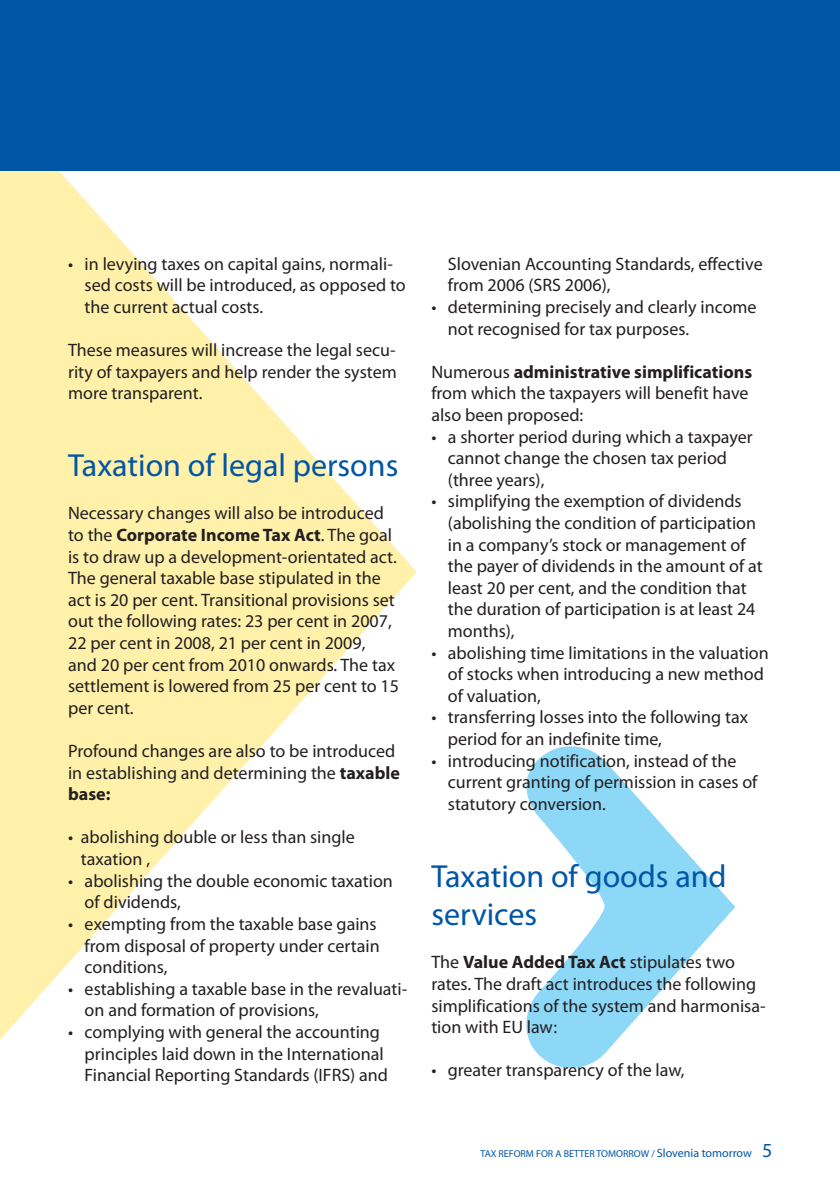
<style>
.page{position:relative;width:840px;height:1191px;background:#fff}
.page>*{position:absolute;margin:0;border:0;box-sizing:border-box;transform-origin:0 0}
.t1{font:32px/38.4px "Myriad Pro";color:#0155a5}
.t2{font:18px/21.6px "Myriad Pro";color:#231f20}
.t3{font:10px "Myriad Pro";color:#0155a5}
.s1{font-weight:700}
.s2{font-size:12px}
.s3{font-size:20px}
</style>
<div class="page">
<svg style="left:526px;top:746px;width:208px;height:321px;fill:#8dd7f7"></svg>
<svg style="left:0;top:170px;width:416px;height:869px;fill:#fff0aa"></svg>
<div style="left:0;top:0;width:839px;height:170px;background:#0155a5"></div>
<p class="t2" style="left:85px;top:253px;width:322px;text-indent:-17px">• in levying taxes on capital gains, normali&shy;sed costs will be introduced, as opposed to the current actual costs.</p>
<p class="t2" style="left:68px;top:339px;width:330px;text-align:justify">These measures will increase the legal secu&shy;rity of taxpayers and help render the system more transparent.</p>
<h1 class="t1" style="left:68px;top:447px;width:331px">Taxation of legal persons</h1>
<p class="t2" style="left:68px;top:503px;width:332px">Necessary changes will also be introduced to the <span class="s1">Corporate Income Tax Act</span>. The goal is to draw up a development-orientated act.<br>The general taxable base stipulated in the act is 20 per cent. Transitional provisions set out the following rates: 23 per cent in 2007, 22 per cent in 2008, 21 per cent in 2009,<br>and 20 per cent from 2010 onwards. The tax settlement is lowered from 25 per cent to 15 per cent.</p>
<p class="t2" style="left:68px;top:740px;width:333px">Profound changes are also to be introduced in establishing and determining the <span class="s1">taxable base:</span></p>
<p class="t2" style="left:81px;top:827px;width:275px;text-indent:-13px">• abolishing double or less than single taxation ,</p>
<p class="t2" style="left:85px;top:870px;width:309px;text-indent:-17px">• abolishing the double economic taxation of dividends,</p>
<p class="t2" style="left:85px;top:913px;width:296px;text-indent:-17px">• exempting from the taxable base gains from disposal of property under certain conditions,</p>
<p class="t2" style="left:85px;top:978px;width:324px;text-indent:-17px">• establishing a taxable base in the revaluati&shy;on and formation of provisions,</p>
<p class="t2" style="left:85px;top:1021px;width:305px;text-indent:-17px">• complying with general the accounting principles laid down in the International<br>Financial Reporting Standards (IFRS) and</p>
<p class="t2" style="left:447px;top:253px;width:316px">Slovenian Accounting Standards, effective from 2006 (SRS 2006),</p>
<p class="t2" style="left:447px;top:296px;width:310px;text-indent:-17px">• determining precisely and clearly income not recognised for tax purposes.</p>
<p class="t2" style="left:431px;top:361px;width:322px">Numerous <span class="s1">administrative simplifications </span>from which the taxpayers will benefit have also been proposed:</p>
<p class="t2" style="left:447px;top:426px;width:306px;text-indent:-17px">• a shorter period during which a taxpayer cannot change the chosen tax period (three years),</p>
<p class="t2" style="left:447px;top:491px;width:316px;text-indent:-17px">• simplifying the exemption of dividends (abolishing the condition of participation in a company’s stock or management of the payer of dividends in the amount of at least 20 per cent, and the condition that the duration of participation is at least 24 months),</p>
<p class="t2" style="left:447px;top:642px;width:322px;text-indent:-17px">• abolishing time limitations in the valuation of stocks when introducing a new method of valuation,</p>
<p class="t2" style="left:447px;top:707px;width:301px;text-indent:-17px">• transferring losses into the following tax period for an indefinite time,</p>
<p class="t2" style="left:447px;top:750px;width:311px;text-indent:-17px">• introducing notification, instead of the current granting of permission in cases of statutory conversion.</p>
<h1 class="t1" style="left:431px;top:857px;width:297px">Taxation of goods and services</h1>
<p class="t2" style="left:431px;top:951px;width:335px">The <span class="s1">Value Added Tax Act</span> stipulates two rates. The draft act introduces the following simplifications of the system and harmonisa&shy;tion with EU law:</p>
<p class="t2" style="left:431px;top:1059px;width:255px">• greater transparency of the law,</p>
<p class="t3" style="left:480px;top:1148px;width:293px">TAX REFORM FOR A BETTER TOMORROW / <span class="s2">Slovenia tomorrow</span> <span class="s3">5</span></p>
</div>
